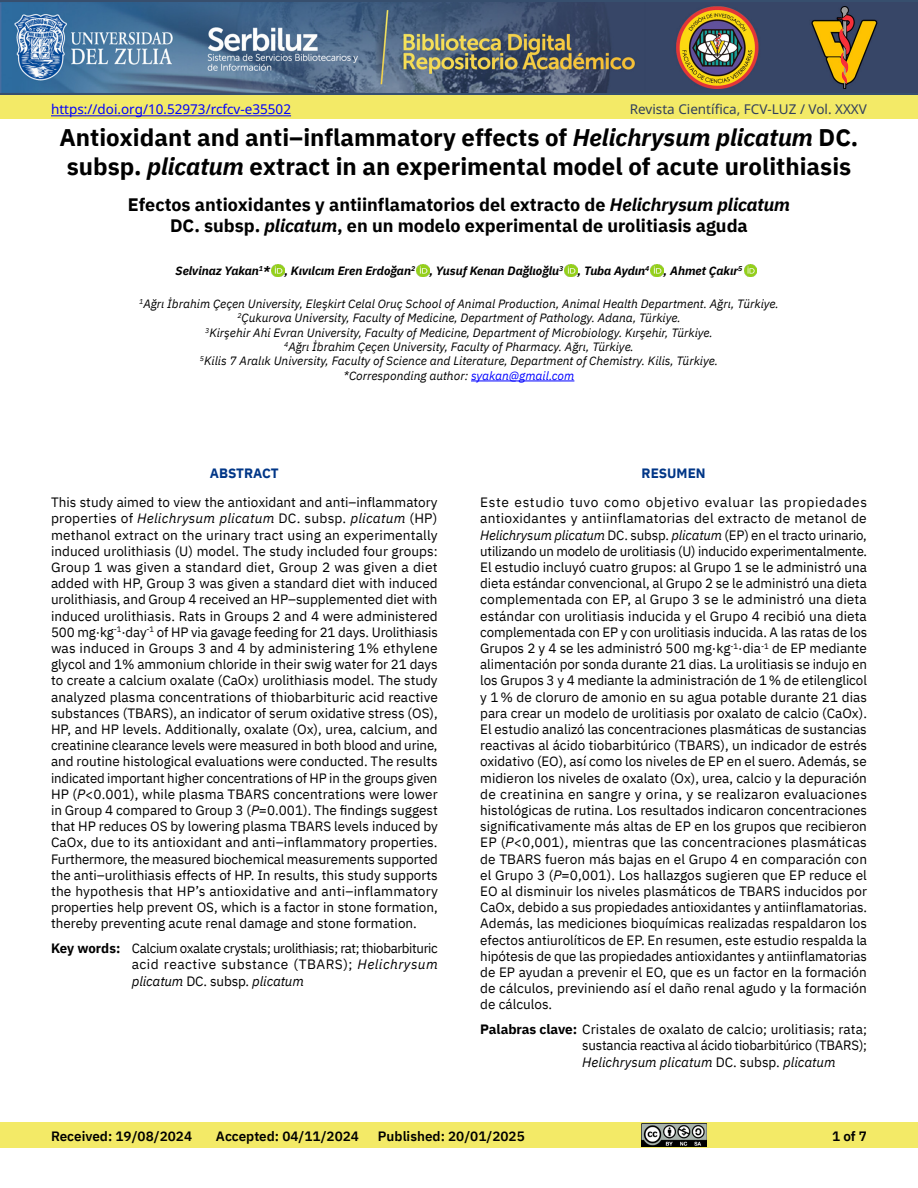
<style>
.page{position:relative;width:918px;height:1188px;background:#fff}
.page>*{position:absolute;margin:0;border:0;box-sizing:border-box;transform-origin:0 0}
.t1{font:700 24px/28.8px "IBM Plex Sans";color:#000}
.t2{font:700 18px/21.6px "IBM Plex Sans";color:#000;text-align:center}
.t3{font:13.5px/16.2px "IBM Plex Sans";color:#000;text-align:justify}
.t4{font:600 13.5px "IBM Plex Sans";color:#000}
.t5{font:13.5px "Noto Sans";color:#00f}
.t6{font:13.5px "Noto Sans";color:#313f5d}
.t7{font:700 13.5px "IBM Plex Sans";color:#003687}
.t8{font:italic 12px/14.4px "IBM Plex Sans";color:#000;text-align:center}
.t9{font:italic 700 12px "IBM Plex Sans";color:#000}
.s1{font-style:italic}
.s2{color:#00f}
.s3{font-weight:700}
</style>
<div class="page">
<div style="left:0;top:1123px;width:918px;height:25px;background:#f3ea67"></div>
<div style="left:0;top:0;width:918px;height:95px;background:linear-gradient(to right,#346995,#3a3e5b)"></div>
<img style="left:0;top:3px;width:879px;height:90px">
<img style="left:641px;top:1124px;width:65px;height:23px">
<div style="left:0;top:95px;width:918px;height:24px;background:#f3ea67"></div>
<hr style="left:51px;top:115px;width:240px;height:1px;background:#00f">
<svg style="left:271px;top:264px;width:13px;height:13px"></svg>
<svg style="left:416px;top:264px;width:13px;height:13px"></svg>
<svg style="left:565px;top:264px;width:12px;height:13px"></svg>
<svg style="left:651px;top:264px;width:12px;height:13px"></svg>
<svg style="left:744px;top:264px;width:13px;height:13px"></svg>
<hr style="left:471px;top:381px;width:103px;height:1px;background:#00f">
<p class="t5" style="left:51px;top:102px;width:242px">https://doi.org/10.52973/rcfcv-e35502</p>
<p class="t6" style="left:630px;top:102px;width:239px">Revista Científica, FCV-LUZ / Vol. XXXV</p>
<h1 class="t1" style="left:60px;top:121px;width:800px">Antioxidant and anti–inflammatory effects of <span class="s1">Helichrysum plicatum</span> DC. subsp. <span class="s1">plicatum</span> extract in an experimental model of acute urolithiasis</h1>
<h2 class="t2" style="left:128px;top:192px;width:664px">Efectos antioxidantes y antiinflamatorios del extracto de <span class="s1">Helichrysum plicatum<br></span>DC. subsp. <span class="s1">plicatum</span>, en un modelo experimental de urolitiasis aguda</h2>
<p class="t9" style="left:176px;top:262px;width:568px">Selvinaz Yakan<sup>1</sup>* , Kıvılcım Eren Erdoğan<sup>2</sup> , Yusuf Kenan Dağlıoğlu<sup>3</sup> , Tuba Aydın<sup>4</sup> , Ahmet Çakır<sup>5</sup></p>
<p class="t8" style="left:139px;top:295px;width:641px"><sup>1</sup>Ağrı İbrahim Çeçen University, Eleşkirt Celal Oruç School of Animal Production, Animal Health Department. Ağrı, Türkiye.<br><sup>2</sup>Çukurova University, Faculty of Medicine, Department of Pathology. Adana, Türkiye.<br><sup>3</sup>Kirşehir Ahi Evran University, Faculty of Medicine, Department of Microbiology. Kırşehir, Türkiye.<br><sup>4</sup>Ağrı İbrahim Çeçen University, Faculty of Pharmacy. Ağrı, Türkiye.<br><sup>5</sup>Kilis 7 Aralık University, Faculty of Science and Literature, Department of Chemistry. Kilis, Türkiye.<br>*Corresponding author: <span class="s2">syakan@gmail.com</span></p>
<p class="t7" style="left:210px;top:463px;width:70px">ABSTRACT</p>
<p class="t3" style="left:51px;top:493px;width:388px">This study aimed to view the antioxidant and anti–inflammatory properties of <span class="s1">Helichrysum plicatum</span> DC. subsp. <span class="s1">plicatum</span> (HP) methanol extract on the urinary tract using an experimentally induced urolithiasis (U) model. The study included four groups:<br>Group 1 was given a standard diet, Group 2 was given a diet added with HP, Group 3 was given a standard diet with induced urolithiasis, and Group 4 received an HP–supplemented diet with induced urolithiasis. Rats in Groups 2 and 4 were administered 500 mg·kg<sup>-1</sup>·day<sup>-1</sup> of HP via gavage feeding for 21 days. Urolithiasis was induced in Groups 3 and 4 by administering 1% ethylene glycol and 1% ammonium chloride in their swig water for 21 days to create a calcium oxalate (CaOx) urolithiasis model. The study analyzed plasma concentrations of thiobarbituric acid reactive substances (TBARS), an indicator of serum oxidative stress (OS), HP, and HP levels. Additionally, oxalate (Ox), urea, calcium, and creatinine clearance levels were measured in both blood and urine, and routine histological evaluations were conducted. The results indicated important higher concentrations of HP in the groups given HP (<span class="s1">P</span>&lt;0.001), while plasma TBARS concentrations were lower in Group 4 compared to Group 3 (<span class="s1">P</span>=0.001). The findings suggest that HP reduces OS by lowering plasma TBARS levels induced by CaOx, due to its antioxidant and anti–inflammatory properties.<br>Furthermore, the measured biochemical measurements supported the anti–urolithiasis effects of HP. In results, this study supports the hypothesis that HP’s antioxidative and anti–inflammatory properties help prevent OS, which is a factor in stone formation, thereby preventing acute renal damage and stone formation.</p>
<p class="t3" style="left:132px;top:939px;width:308px;text-indent:-81px"><span class="s3">Key words:</span> Calcium oxalate crystals; urolithiasis; rat; thiobarbituric acid reactive substance (TBARS); <span class="s1">Helichrysum plicatum</span> DC. subsp. <span class="s1">plicatum</span></p>
<p class="t7" style="left:642px;top:463px;width:66px">RESUMEN</p>
<p class="t3" style="left:480px;top:493px;width:388px">Este estudio tuvo como objetivo evaluar las propiedades antioxidantes y antiinflamatorias del extracto de metanol de <span class="s1">Helichrysum plicatum</span> DC. subsp. <span class="s1">plicatum</span> (EP) en el tracto urinario, utilizando un modelo de urolitiasis (U) inducido experimentalmente.<br>El estudio incluyó cuatro grupos: al Grupo 1 se le administró una dieta estándar convencional, al Grupo 2 se le administró una dieta complementada con EP, al Grupo 3 se le administró una dieta estándar con urolitiasis inducida y el Grupo 4 recibió una dieta complementada con EP y con urolitiasis inducida. A las ratas de los Grupos 2 y 4 se les administró 500 mg·kg<sup>-1</sup>·dia<sup>-1</sup> de EP mediante alimentación por sonda durante 21 dias. La urolitiasis se indujo en los Grupos 3 y 4 mediante la administración de 1% de etilenglicol y 1% de cloruro de amonio en su agua potable durante 21 dias para crear un modelo de urolitiasis por oxalato de calcio (CaOx).<br>El estudio analizó las concentraciones plasmáticas de sustancias reactivas al ácido tiobarbitúrico (TBARS), un indicador de estrés oxidativo (EO), así como los niveles de EP en el suero. Además, se midieron los niveles de oxalato (Ox), urea, calcio y la depuración de creatinina en sangre y orina, y se realizaron evaluaciones histológicas de rutina. Los resultados indicaron concentraciones significativamente más altas de EP en los grupos que recibieron EP (<span class="s1">P</span>&lt;0,001), mientras que las concentraciones plasmáticas de TBARS fueron más bajas en el Grupo 4 en comparación con el Grupo 3 (<span class="s1">P</span>=0,001). Los hallazgos sugieren que EP reduce el EO al disminuir los niveles plasmáticos de TBARS inducidos por CaOx, debido a sus propiedades antioxidantes y antiinflamatorias.<br>Además, las mediciones bioquímicas realizadas respaldaron los efectos antiurolíticos de EP. En resumen, este estudio respalda la hipótesis de que las propiedades antioxidantes y antiinflamatorias de EP ayudan a prevenir el EO, que es un factor en la formación de cálculos, previniendo así el daño renal agudo y la formación de cálculos.</p>
<p class="t3" style="left:582px;top:1020px;width:286px;text-indent:-102px"><span class="s3">Palabras clave:</span> Cristales de oxalato de calcio; urolitiasis; rata; sustancia reactiva al ácido tiobarbitúrico (TBARS); <span class="s1">Helichrysum plicatum</span> DC. subsp. <span class="s1">plicatum</span></p>
<p class="t4" style="left:51px;top:1125px;width:143px">Received: 19/08/2024</p>
<p class="t4" style="left:216px;top:1125px;width:145px">Accepted: 04/11/2024</p>
<p class="t4" style="left:378px;top:1125px;width:148px">Published: 20/01/2025</p>
<p class="t4" style="left:832px;top:1125px;width:36px">1 of 7</p>
</div>
